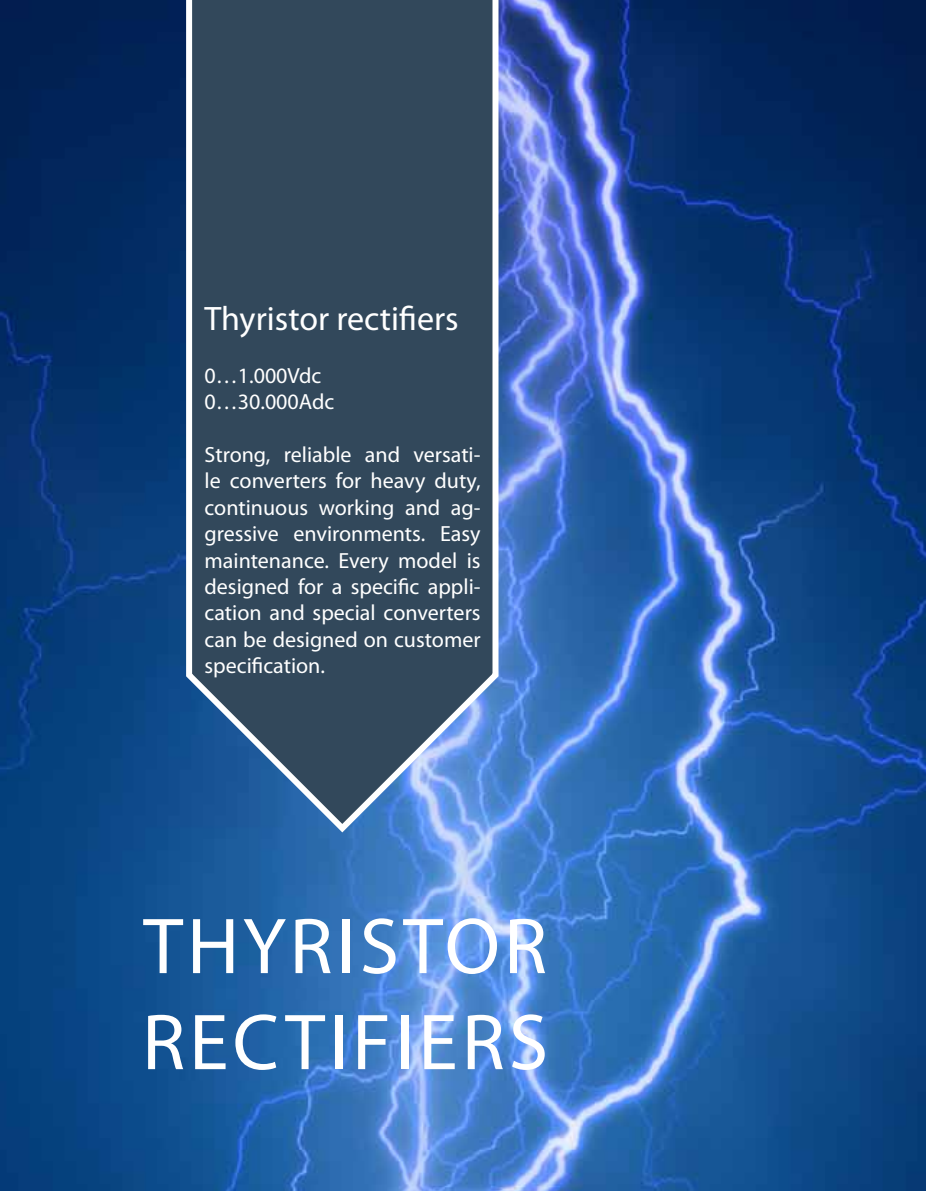
<style>
.page{position:relative;width:926px;height:1191px;background:#fff}
.page>*{position:absolute;margin:0;border:0;box-sizing:border-box;transform-origin:0 0}
.t1{font:80px/96px "Myriad Pro";letter-spacing:.05em;color:#fff}
.t2{font:34px "Myriad Pro";color:#fff}
.t3{font:22px/26.4px "Myriad Pro";color:#fff}
</style>
<div class="page">
<img style="left:0;top:0;width:925px;height:1191px">
<svg style="left:183px;top:0;width:321px;height:836px"></svg>
<h2 class="t2" style="left:204px;top:300px;width:255px">Thyristor rectifiers</h2>
<p class="t3" style="left:204px;top:362px;width:131px">0…1.000Vdc<br>0…30.000Adc</p>
<p class="t3" style="left:204px;top:442px;width:277px;text-align:justify">Strong, reliable and versati&shy;le converters for heavy duty, continuous working and ag&shy;gressive environments. Easy maintenance. Every model is designed for a specific appli&shy;cation and special converters can be designed on customer specification.</p>
<h1 class="t1" style="left:142px;top:900px;width:407px">THYRISTOR<br>RECTIFIERS</h1>
</div>
